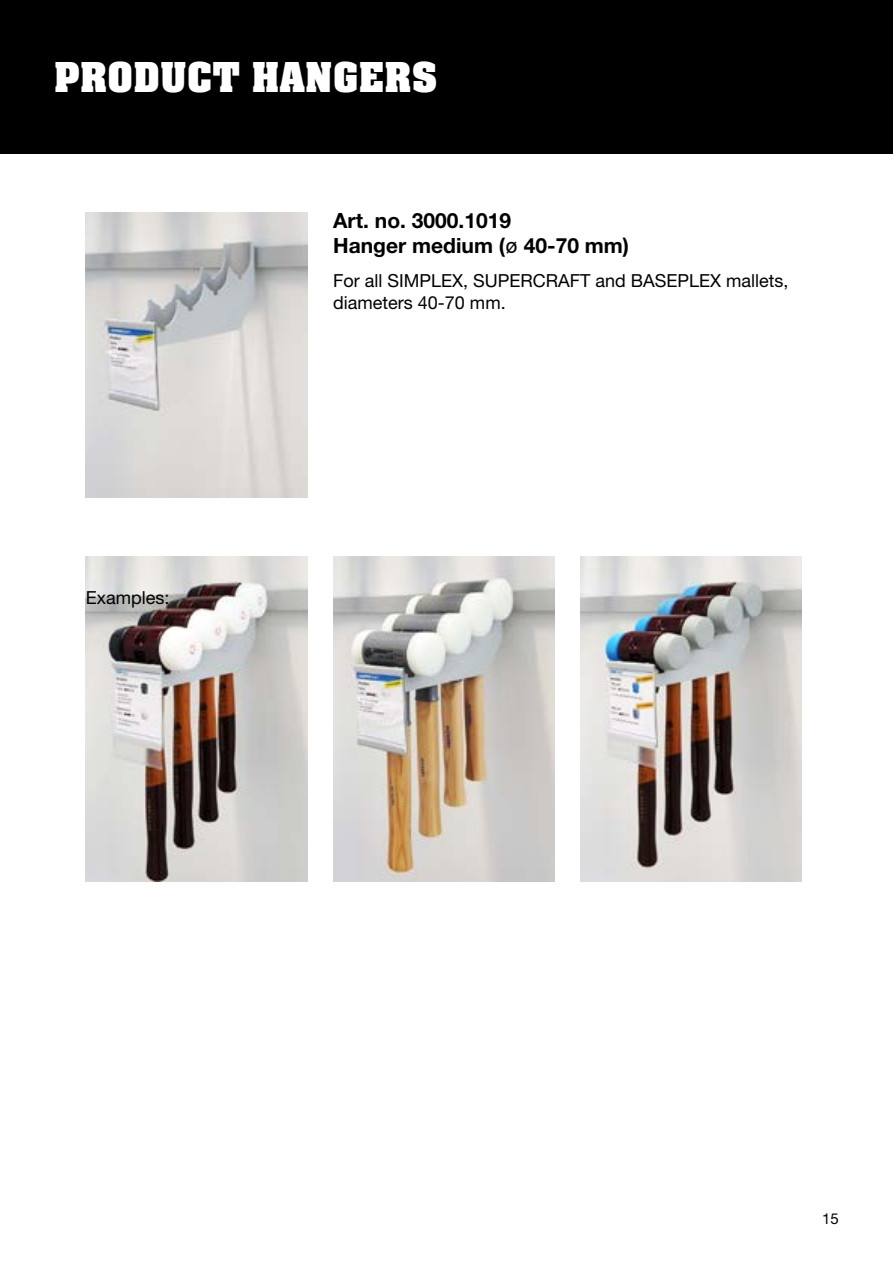
<style>
.page{position:relative;width:893px;height:1263px;background:#fff}
.page>*{position:absolute;margin:0;border:0;box-sizing:border-box;transform-origin:0 0}
.t1{font:700 45px "Aachen Pro";color:#fff}
.t2{font:700 21px/25.2px "Helvetica Neue LT Std";color:#000}
.t3{font:18px/21.6px "Helvetica Neue LT Std";color:#000}
.t4{font:15px "Helvetica Neue LT Std";color:#000}
.s1{font-family:"Arial";font-weight:400}
</style>
<div class="page">
<img style="left:333px;top:556px;width:222px;height:325px">
<img style="left:580px;top:556px;width:222px;height:325px">
<img style="left:86px;top:556px;width:221px;height:325px">
<img style="left:86px;top:213px;width:221px;height:284px">
<div style="left:0;top:0;width:893px;height:153px;background:#000"></div>
<h1 class="t1" style="left:54px;top:53px;width:385px">PRODUCT HANGERS</h1>
<p class="t2" style="left:333px;top:207px;width:297px">Art. no. 3000.1019<br>Hanger medium (<span class="s1">ø</span> 40-70 mm)</p>
<p class="t3" style="left:86px;top:586px;width:85px">Examples:</p>
<p class="t3" style="left:333px;top:269px;width:457px">For all SIMPLEX, SUPERCRAFT and BASEPLEX mallets, diameters 40-70 mm.</p>
<p class="t4" style="left:822px;top:1209px;width:18px">15</p>
</div>
